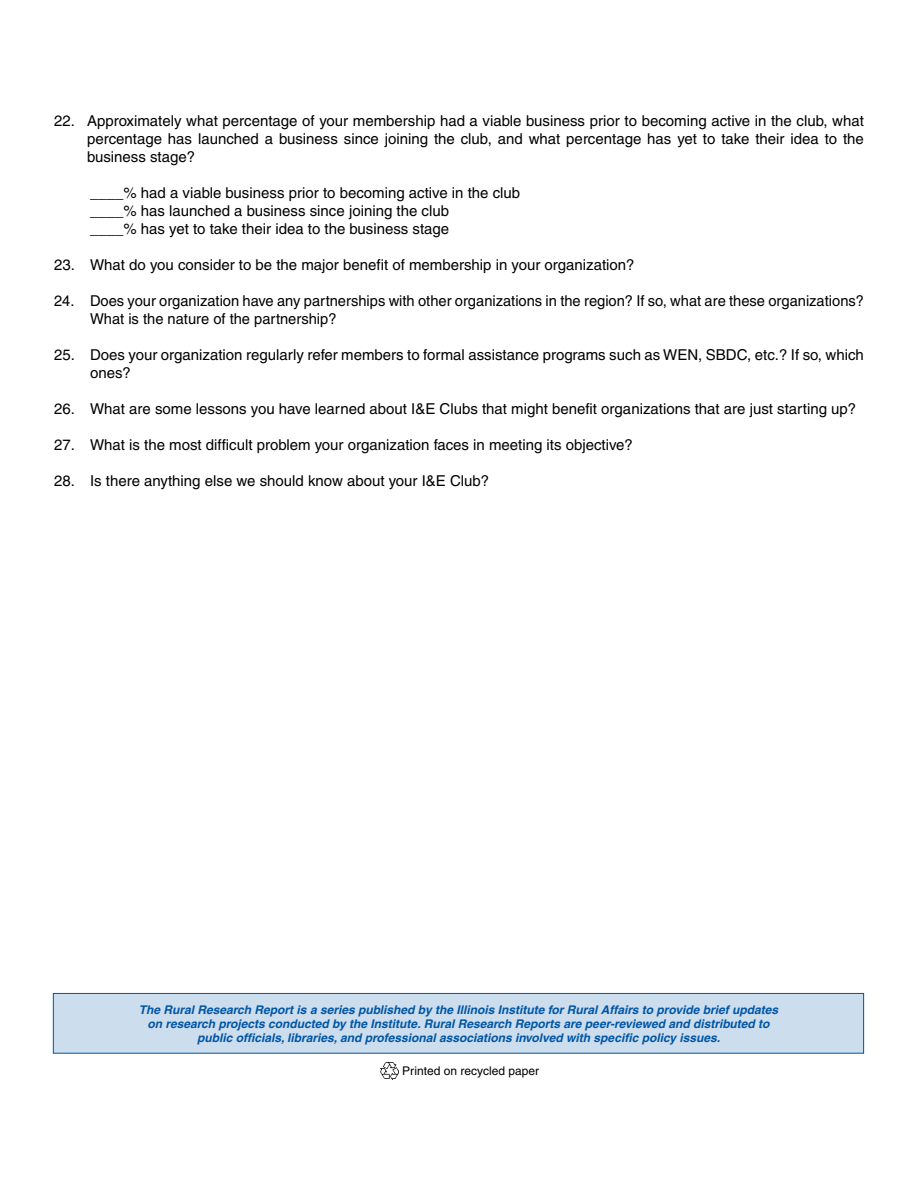
<style>
.page{position:relative;width:918px;height:1188px;background:#fff}
.page>*{position:absolute;margin:0;border:0;box-sizing:border-box;transform-origin:0 0}
.t1{font:15px/18px "Helvetica";color:#000}
.t2{font:italic 700 12px/14.4px "Helvetica";color:#0055a4;text-align:center}
.t3{font:12px "Helvetica";color:#000}
</style>
<div class="page">
<div style="left:53px;top:993px;width:811px;height:60px;background:#ccdded"></div>
<div style="left:53px;top:993px;width:811px;height:61px;border:1px solid #0055a4"></div>
<img style="left:381px;top:1063px;width:17px;height:16px">
<p class="t1" style="left:87px;top:112px;width:778px;text-align:justify;text-indent:-33px">22. Approximately what percentage of your membership had a viable business prior to becoming active in the club, what percentage has launched a business since joining the club, and what percentage has yet to take their idea to the business stage?</p>
<p class="t1" style="left:90px;top:184px;width:432px">____% had a viable business prior to becoming active in the club ____% has launched a business since joining the club<br>____% has yet to take their idea to the business stage</p>
<p class="t1" style="left:54px;top:256px;width:582px">23. What do you consider to be the major benefit of membership in your organization?</p>
<p class="t1" style="left:90px;top:292px;width:776px;text-indent:-36px">24. Does your organization have any partnerships with other organizations in the region? If so, what are these organizations?<br>What is the nature of the partnership?</p>
<p class="t1" style="left:90px;top:346px;width:775px;text-indent:-36px">25. Does your organization regularly refer members to formal assistance programs such as WEN, SBDC, etc.? If so, which ones?</p>
<p class="t1" style="left:54px;top:400px;width:804px">26. What are some lessons you have learned about I&amp;E Clubs that might benefit organizations that are just starting up?</p>
<p class="t1" style="left:54px;top:436px;width:580px">27. What is the most difficult problem your organization faces in meeting its objective?</p>
<p class="t1" style="left:54px;top:472px;width:437px">28. Is there anything else we should know about your I&amp;E Club?</p>
<p class="t2" style="left:139px;top:1002px;width:641px">The Rural Research Report is a series published by the Illinois Institute for Rural Affairs to provide brief updates on research projects conducted by the Institute. Rural Research Reports are peer-reviewed and distributed to public officials, libraries, and professional associations involved with specific policy issues.</p>
<p class="t3" style="left:402px;top:1064px;width:138px">Printed on recycled paper</p>
</div>
